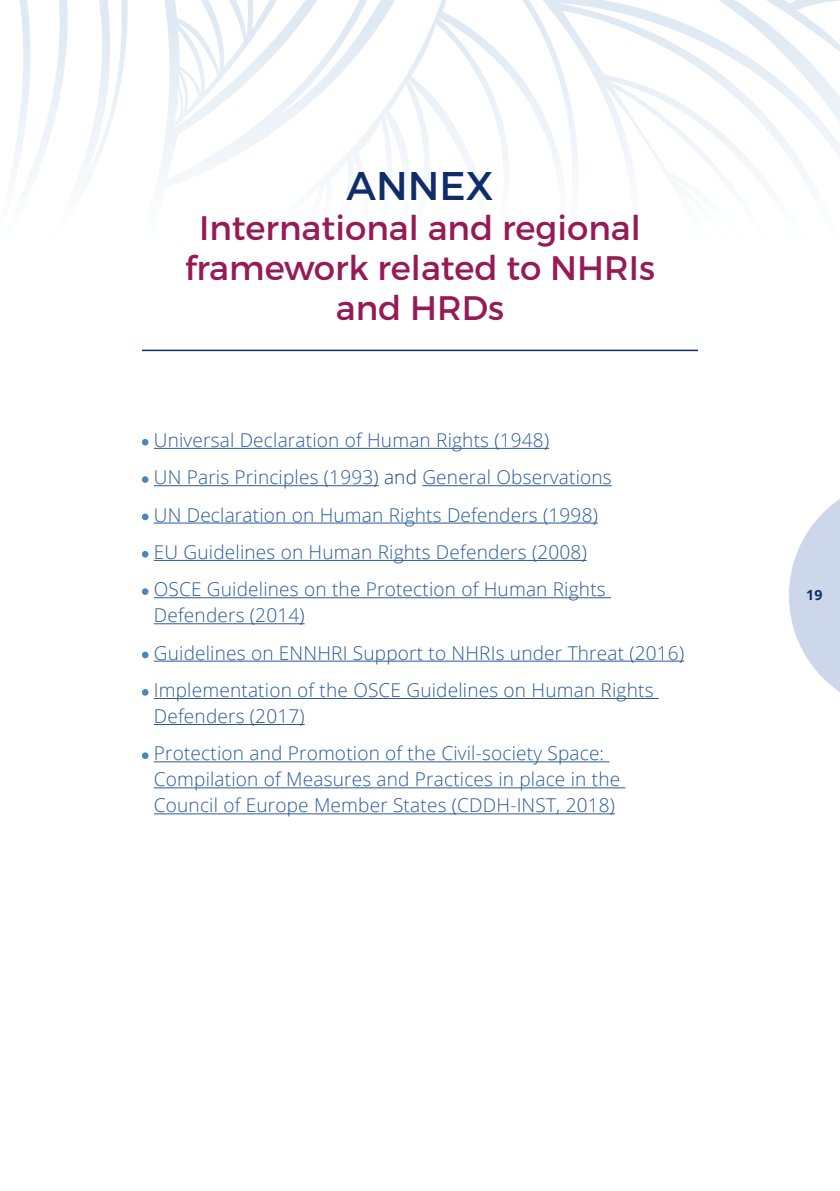
<style>
.page{position:relative;width:840px;height:1191px;background:#fff}
.page>*{position:absolute;margin:0;border:0;box-sizing:border-box;transform-origin:0 0}
.t1{font:40px "Montserrat";color:#102d69}
.t2{font:34px/40px "Montserrat";color:#961a55;text-align:center}
.t3{font:300 19px/37.4px "Open Sans";letter-spacing:.01em;color:#275b9b}
.t4{font:700 14px "Open Sans";color:#102d69}
.s1{color:#1d436f}
</style>
<div class="page">
<svg style="left:12px;top:0;width:827px;height:352px"></svg>
<svg style="left:789px;top:500px;width:50px;height:191px"></svg>
<hr style="left:154px;top:448px;width:395px;height:1px;background:#275b9b">
<hr style="left:154px;top:485px;width:224px;height:1px;background:#275b9b">
<hr style="left:422px;top:485px;width:189px;height:1px;background:#275b9b">
<hr style="left:154px;top:522px;width:443px;height:1px;background:#275b9b">
<hr style="left:154px;top:560px;width:432px;height:1px;background:#275b9b">
<hr style="left:154px;top:597px;width:456px;height:1px;background:#275b9b">
<hr style="left:154px;top:623px;width:150px;height:1px;background:#275b9b">
<hr style="left:154px;top:660px;width:529px;height:1px;background:#275b9b">
<hr style="left:154px;top:698px;width:504px;height:1px;background:#275b9b">
<hr style="left:154px;top:724px;width:150px;height:1px;background:#275b9b">
<hr style="left:154px;top:761px;width:455px;height:1px;background:#275b9b">
<hr style="left:154px;top:787px;width:471px;height:1px;background:#275b9b">
<hr style="left:154px;top:813px;width:460px;height:1px;background:#275b9b">
<svg style="left:142px;top:439px;width:6px;height:6px"></svg>
<div style="left:142px;top:476px;width:6px;height:7px;background:#4a85be;border-radius:50%"></div>
<div style="left:142px;top:513px;width:6px;height:7px;background:#4a85be;border-radius:50%"></div>
<svg style="left:142px;top:551px;width:6px;height:6px"></svg>
<div style="left:142px;top:588px;width:6px;height:7px;background:#4a85be;border-radius:50%"></div>
<div style="left:142px;top:651px;width:6px;height:7px;background:#4a85be;border-radius:50%"></div>
<svg style="left:142px;top:689px;width:6px;height:6px"></svg>
<div style="left:142px;top:752px;width:6px;height:7px;background:#4a85be;border-radius:50%"></div>
<hr style="left:142px;top:350px;width:555px;height:1px;background:#102d69">
<h1 class="t1" style="left:346px;top:161px;width:148px">ANNEX</h1>
<h2 class="t2" style="left:185px;top:208px;width:471px">International and regional framework related to NHRIs and HRDs</h2>
<p class="t3" style="left:154px;top:421px;width:459px">Universal Declaration of Human Rights (1948)<br>UN Paris Principles (1993) <span class="s1">and</span> General Observations UN Declaration on Human Rights Defenders (1998)<br>EU Guidelines on Human Rights Defenders (2008)<br>OSCE Guidelines on the Protection of Human Rights</p>
<p class="t3" style="left:154px;top:596px;width:531px">Defenders (2014)<br>Guidelines on ENNHRI Support to NHRIs under Threat (2016)<br>Implementation of the OSCE Guidelines on Human Rights</p>
<p class="t3" style="left:154px;top:697px;width:451px">Defenders (2017)<br>Protection and Promotion of the Civil-society Space:</p>
<p class="t3" style="left:154px;top:766px;width:467px;line-height:26px">Compilation of Measures and Practices in place in the<br>Council of Europe Member States (CDDH-INST, 2018)</p>
<p class="t4" style="left:805px;top:585px;width:18px">19</p>
</div>
